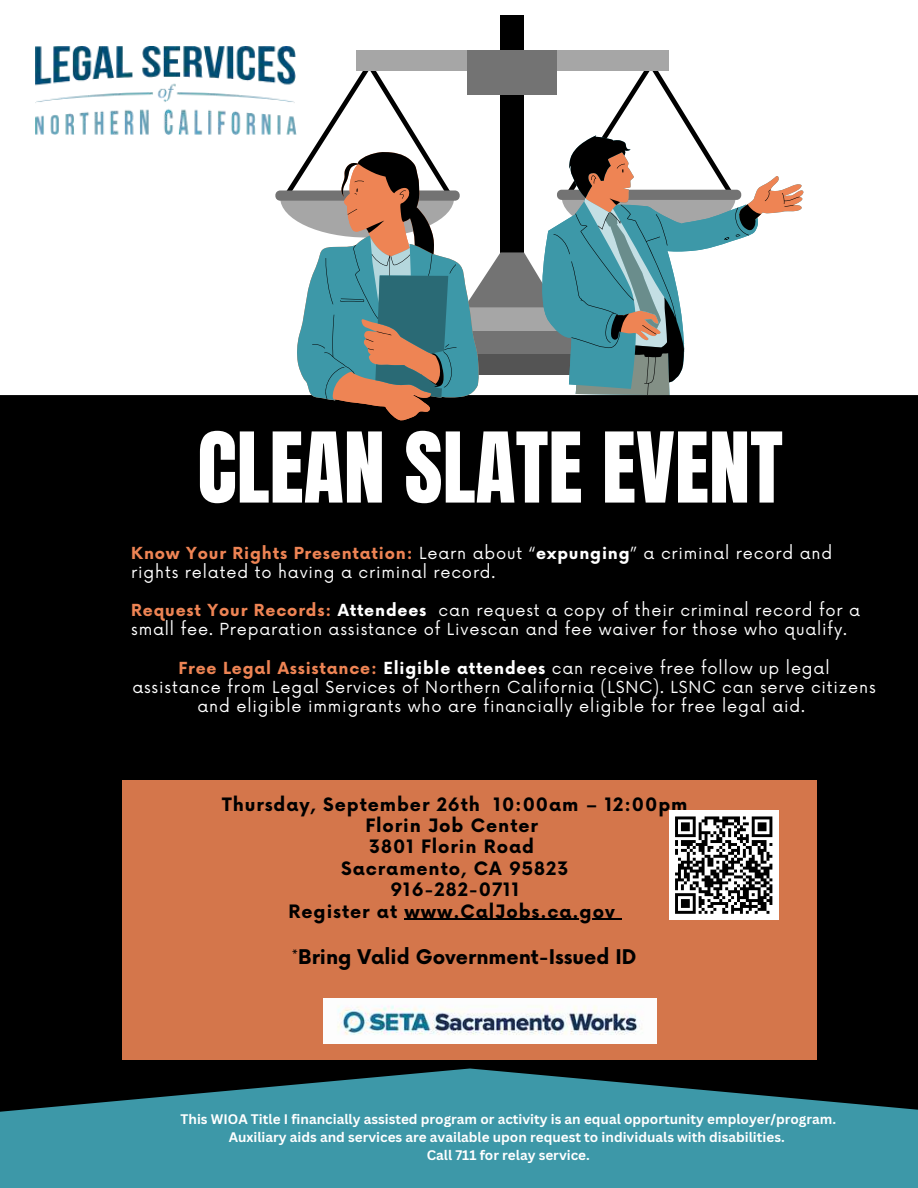
<style>
.page{position:relative;width:918px;height:1188px;background:#fff}
.page>*{position:absolute;margin:0;border:0;box-sizing:border-box;transform-origin:0 0}
.t1{font:82.8px "Anton";color:#fff}
.t2{font:700 19.8px "Now";color:#000}
.t3{font:700 18px/21.3px "Now";letter-spacing:.05em;color:#000;text-align:center}
.t4{font:16.2px/19.2px "Now";letter-spacing:.05em;color:#fff}
.t5{font:700 13.5px/18px "Canva Sans";color:#fff;text-align:center}
.s1{font-weight:700;color:#ee8454}
.s2{font-weight:700}
.s3{font-weight:400}
</style>
<div class="page">
<svg style="left:275px;top:190px;width:185px;height:11px"></svg>
<div style="left:500px;top:16px;width:24px;height:345px;background:#000"></div>
<div style="left:356px;top:50px;width:312px;height:20px;background:#a6a6a6"></div>
<div style="left:468px;top:50px;width:89px;height:45px;background:#737373"></div>
<div style="left:0;top:1043px;width:918px;height:145px;background:#3d98a8"></div>
<div style="left:0;top:395px;width:918px;height:717px;background:#000"></div>
<svg style="left:280px;top:63px;width:523px;height:358px"></svg>
<div style="left:122px;top:780px;width:695px;height:280px;background:#d4764b"></div>
<hr style="left:404px;top:919px;width:212px;height:1px;background:#000">
<div style="left:669px;top:811px;width:109px;height:109px;background:#fff"></div>
<svg style="left:675px;top:816px;width:98px;height:98px"></svg>
<img style="left:324px;top:999px;width:333px;height:45px">
<img style="left:35px;top:47px;width:261px;height:87px">
<h1 class="t1" style="left:197px;top:426px;width:587px">CLEAN SLATE EVENT</h1>
<p class="t4" style="left:131px;top:542px;width:702px"><span class="s1">Know Your Rights Presentation:</span> Learn about “<span class="s2">expunging</span>” a criminal record and rights related to having a criminal record.</p>
<p class="t4" style="left:131px;top:600px;width:730px"><span class="s1">Request Your Records:</span> <span class="s2">Attendees</span> can request a copy of their criminal record for a small fee. Preparation assistance of Livescan and fee waiver for those who qualify.</p>
<p class="t4" style="left:132px;top:657px;width:745px;text-align:center"><span class="s1">Free Legal Assistance:</span> <span class="s2">Eligible attendees</span> can receive free follow up legal assistance from Legal Services of Northern California (LSNC). LSNC can serve citizens and eligible immigrants who are financially eligible for free legal aid.</p>
<p class="t3" style="left:222px;top:793px;width:467px">Thursday, September 26th 10:00am – 12:00pm<br>Florin Job Center<br>3801 Florin Road<br>Sacramento, CA 95823<br>916-282-0711<br>Register at www.CalJobs.ca.gov</p>
<p class="t2" style="left:291px;top:943px;width:347px"><span class="s3">*</span>Bring Valid Government-Issued ID</p>
<p class="t5" style="left:181px;top:1111px;width:657px">This WIOA Title I financially assisted program or activity is an equal opportunity employer/program.<br>Auxiliary aids and services are available upon request to individuals with disabilities.<br>Call 711 for relay service.</p>
</div>
